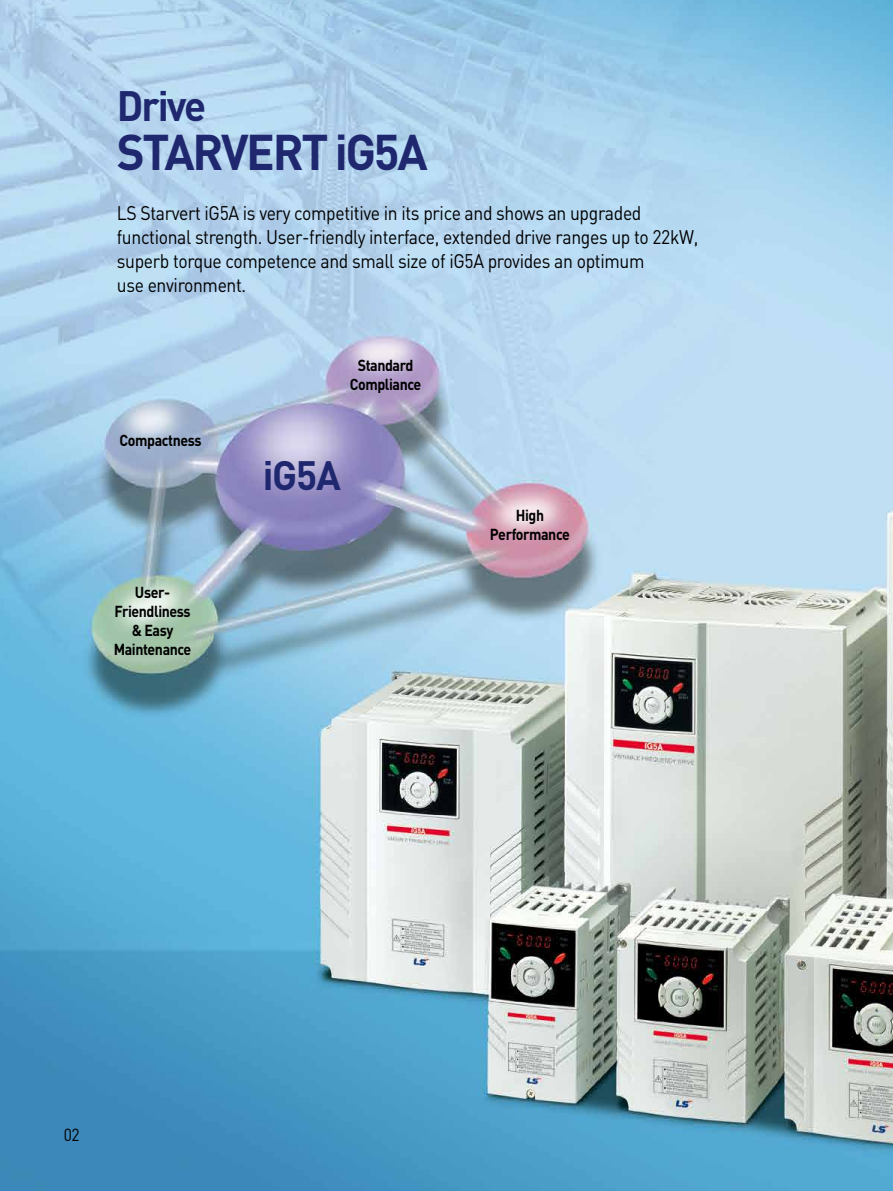
<style>
.page{position:relative;width:893px;height:1191px;background:#fff}
.page>*{position:absolute;margin:0;border:0;box-sizing:border-box;transform-origin:0 0}
.t1{font:700 49.5px "DIN";letter-spacing:-.05em;color:#1f286f;scale:.96 1}
.t2{font:700 42px "DIN";letter-spacing:-.05em;color:#1f286f;scale:.96 1}
.t3{font:700 40.5px "DIN";color:#1f286f;scale:.96 1}
.t4{font:19.5px/24px "DIN";letter-spacing:-.02em;color:#000;scale:.9 1}
.t5{font:17.4px "DIN";color:#000;scale:.9 1}
.t6{font:700 15.75px/19px "DIN";letter-spacing:-.03em;color:#000;text-align:center;scale:.9 1}
</style>
<div class="page">
<img style="left:0;top:0;width:893px;height:1191px">
<h2 class="t2" style="left:117px;top:78px;width:95px">Drive</h2>
<h1 class="t1" style="left:117px;top:120px;width:325px">STARVERT iG5A</h1>
<p class="t4" style="left:117px;top:200px;width:648px">LS Starvert iG5A is very competitive in its price and shows an upgraded functional strength. User-friendly interface, extended drive ranges up to 22kW, superb torque competence and small size of iG5A provides an optimum<br>use environment.</p>
<p class="t6" style="left:120px;top:430px;width:93px">Compactness</p>
<p class="t6" style="left:114px;top:582px;width:88px">User-<br>Friendliness &amp; Easy<br>Maintenance</p>
<p class="t6" style="left:350px;top:355px;width:81px">Standard<br>Compliance</p>
<h3 class="t3" style="left:263px;top:449px;width:83px">iG5A</h3>
<p class="t6" style="left:490px;top:505px;width:90px">High<br>Performance</p>
<p class="t5" style="left:64px;top:1123px;width:19px">02</p>
</div>
